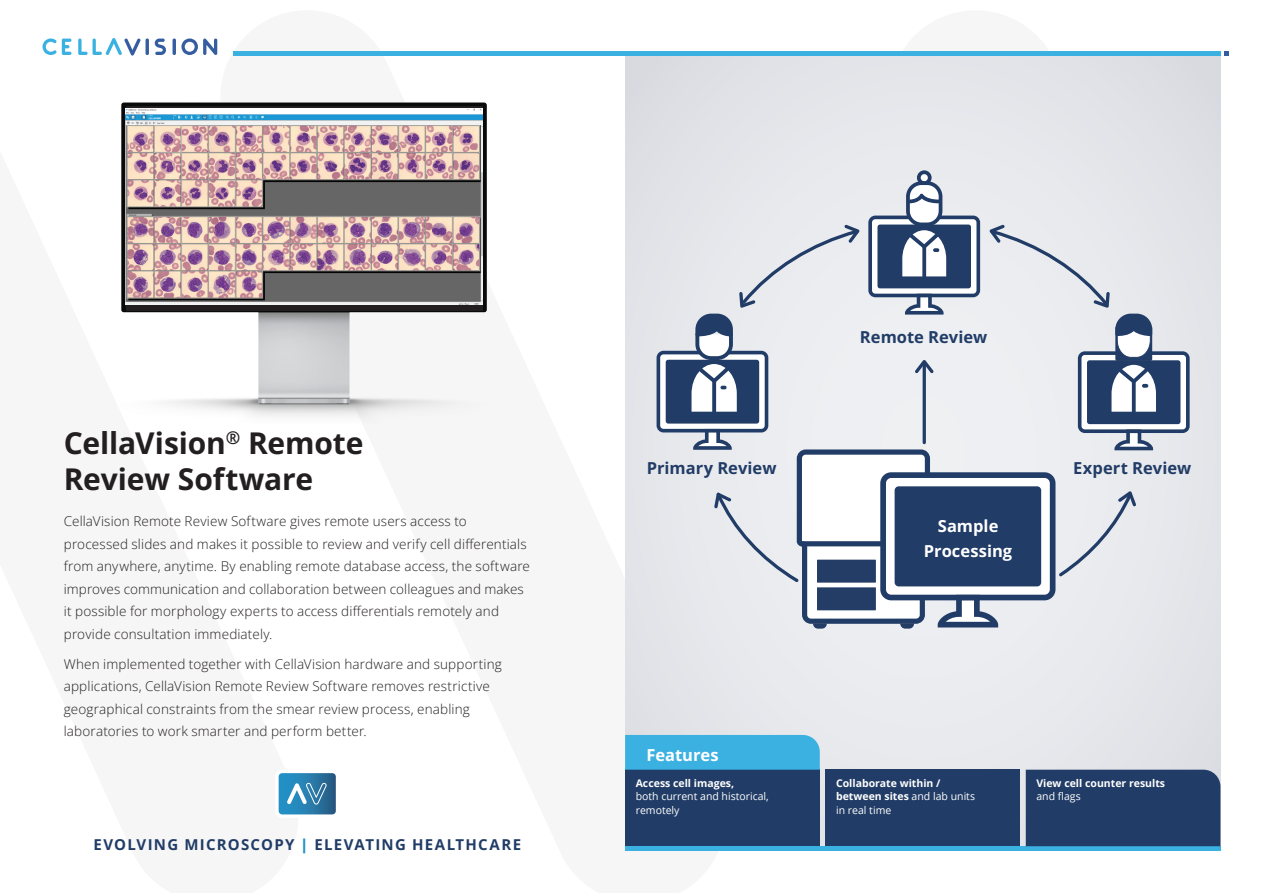
<style>
.page{position:relative;width:1263px;height:893px;background:#fff}
.page>*{position:absolute;margin:0;border:0;box-sizing:border-box;transform-origin:0 0}
.t1{font:700 30px/36px "Open Sans";letter-spacing:-.005em;color:#231f20}
.t2{font:700 16.5px "Open Sans";color:#213c66}
.t3{font:700 16.5px/25px "Open Sans";color:#fff;text-align:center}
.t4{font:700 15px "Open Sans";letter-spacing:.085em;color:#213c66}
.t5{font:300 13.5px/22.5px "Open Sans";letter-spacing:.01em;color:#231f20}
.t6{font:700 10.5px/13.5px "Open Sans";color:#fff}
.t7{font:10.5px/13.5px "Open Sans";color:#fff}
.s1{font-weight:800;color:#2190c6}
.s2{font-weight:400}
</style>
<div class="page">
<svg style="left:42px;top:38px;width:176px;height:18px"></svg>
<div style="left:625px;top:53px;width:595px;height:797px;background:#e3e5e9"></div>
<hr style="left:233px;top:51px;width:987px;height:4px;background:#3bb1e2">
<svg style="left:1225px;top:51px;width:4px;height:4px"></svg>
<hr style="left:625px;top:846px;width:595px;height:4px;background:#3bb1e2">
<div style="left:625px;top:770px;width:195px;height:76px;background:#213c66"></div>
<div style="left:825px;top:770px;width:195px;height:76px;background:#213c66"></div>
<div style="left:1026px;top:770px;width:194px;height:76px;background:#213c66"></div>
<svg style="left:656px;top:170px;width:534px;height:459px"></svg>
<div style="left:275px;top:770px;width:64px;height:48px;border:3px solid #fff;border-radius:5px"></div>
<svg style="left:277px;top:771px;width:61px;height:45px"></svg>
<img style="left:121px;top:102px;width:366px;height:322px">
<svg style="left:126px;top:106px;width:356px;height:204px;fill:#231f20"></svg>
<img style="left:126px;top:109px;width:356px;height:195px">
<div style="left:625px;top:735px;width:195px;height:35px;background:#3bb1e2"></div>
<h1 class="t1" style="left:64px;top:424px;width:301px">CellaVision<sup>®</sup> Remote<br>Review Software</h1>
<p class="t5" style="left:64px;top:510px;width:468px">CellaVision Remote Review Software gives remote users access to processed slides and makes it possible to review and verify cell differentials from anywhere, anytime. By enabling remote database access, the software improves communication and collaboration between colleagues and makes it possible for morphology experts to access differentials remotely and provide consultation immediately.</p>
<p class="t5" style="left:64px;top:652px;width:440px">When implemented together with CellaVision hardware and supporting applications, CellaVision Remote Review Software removes restrictive geographical constraints from the smear review process, enabling laboratories to work smarter and perform better.</p>
<p class="t4" style="left:93px;top:834px;width:429px">EVOLVING MICROSCOPY <span class="s1">|</span> ELEVATING HEALTHCARE</p>
<p class="t2" style="left:860px;top:325px;width:129px">Remote Review</p>
<p class="t2" style="left:647px;top:457px;width:131px">Primary Review</p>
<p class="t2" style="left:1073px;top:457px;width:120px">Expert Review</p>
<p class="t3" style="left:924px;top:513px;width:90px">Sample<br>Processing</p>
<p class="t3" style="left:646px;top:742px;width:74px">Features</p>
<p class="t6" style="left:636px;top:776px;width:100px">Access cell images,</p>
<p class="t7" style="left:636px;top:789px;width:135px">both current and historical, remotely</p>
<p class="t6" style="left:836px;top:776px;width:140px">Collaborate within / between sites <span class="s2">and lab units in real time</span></p>
<p class="t6" style="left:1036px;top:776px;width:130px">View cell counter results</p>
<p class="t7" style="left:1036px;top:789px;width:46px">and flags</p>
</div>
